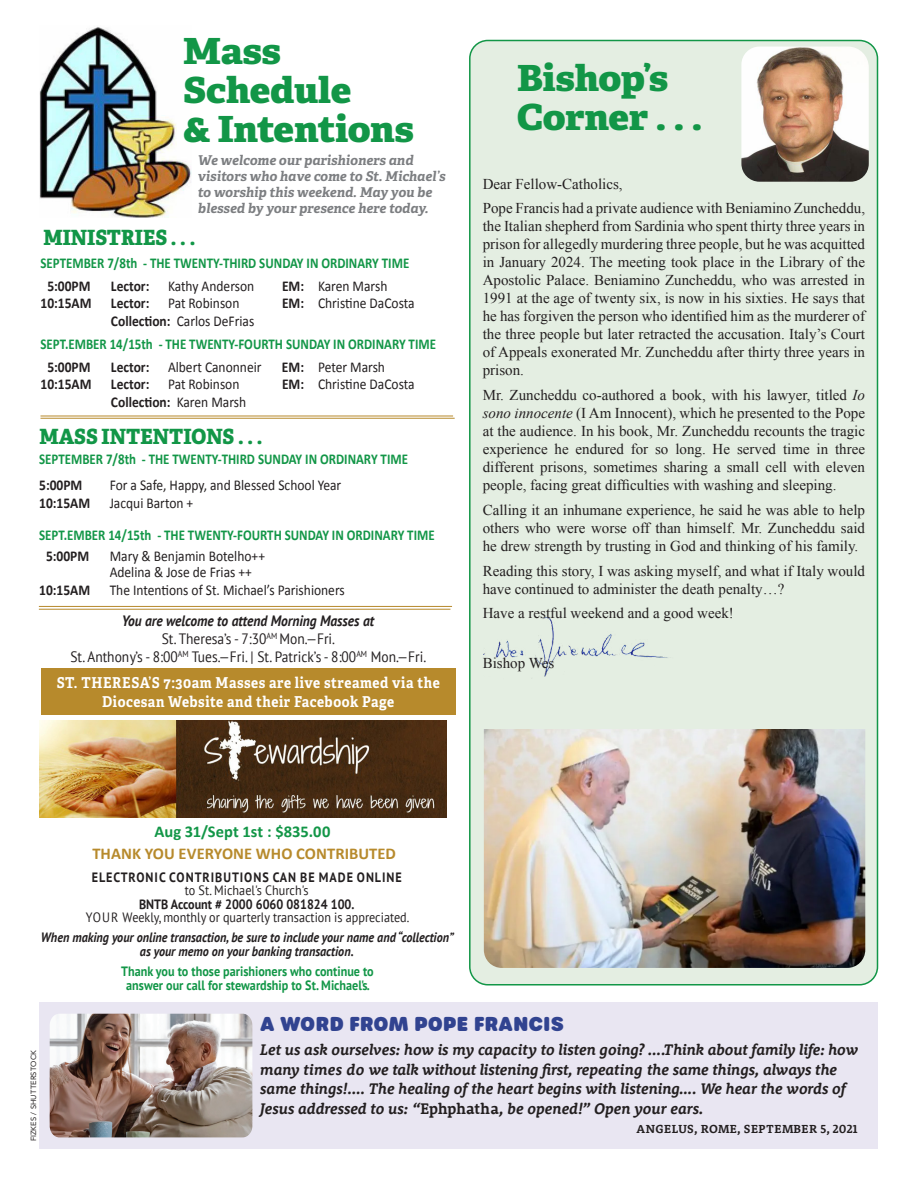
<style>
.page{position:relative;width:918px;height:1188px;background:#fff}
.page>*{position:absolute;margin:0;border:0;box-sizing:border-box;transform-origin:0 0}
.ParaStyle02_Leading_Auto{font:800 36px "Adelle";letter-spacing:-.005em;color:#129647;scale:1.08 1}
.t1{font:800 21px "Adelle";color:#129647;scale:.94 1}
.ParaStyle16_Leading_Auto{font:800 19.5px "Urbane Rounded";color:#314390}
.t2{font:700 16.5px "Calibri";letter-spacing:.005em;color:#b78a2c}
.t3{font:700 16.5px "Calibri";letter-spacing:.005em;color:#129647}
.ParaStyle17_Leading_18_pts{font:italic 700 15.75px/19.5px "Rooney";color:#231f20;scale:.95 1}
.No_Spacing{font:15px/18px "Times New Roman";color:#231f20;text-align:justify}
.t4{font:15px "Calibri";color:#231f20;scale:.9 1}
.t5{font:700 15px "Calibri";color:#129647;scale:.86 1}
.ParaStyle02-Leading_12_1_pts__Align_Left{font:15px "PT Sans";color:#231f20;scale:.9 1}
.t6{font:700 15px/19.5px "Adelle";letter-spacing:.04em;color:#fff;text-align:center;scale:.9 1}
.t7{font:700 15px "Calibri";color:#231f20;scale:.9 1}
.ParaStyle02-Leading_12_1_pts__Align_Left-2{font:italic 700 15px "PT Sans";color:#231f20;scale:.9 1}
.t8{font:italic 700 13.5px/16.2px "Adelle";color:#7c7e81}
.t9{font:italic 700 13.5px/13.5px "PT Sans";color:#231f20;text-align:center;scale:.9 1}
.t10{font:700 13.5px/13.5px "PT Sans";color:#129647;text-align:center;scale:.9 1}
.t11{font:13.5px "PT Sans";color:#231f20;scale:.9 1}
.t12{font:700 13.5px/13.5px "PT Sans";color:#231f20;text-align:center;scale:.9 1}
.t13{font:700 13.5px "PT Sans";letter-spacing:.08em;color:#231f20;scale:.9 1}
.ParaStyle19_Leading_15_pts__FirstLine_80{font:700 12px "Rooney";letter-spacing:.035em;color:#231f20}
.ParaStyle03_Leading_Auto{font:7.5px "Avenir";letter-spacing:.015em;color:#231f20}
.s1{font-weight:700}
.s2{font-weight:400}
.s3{font-style:italic}
.s4{font-style:normal}
</style>
<div class="page">
<div style="left:470px;top:40px;width:408px;height:945px;background:#e4eee2;border-radius:18px"></div>
<div style="left:469px;top:40px;width:409px;height:946px;border:2px solid #129647;border-radius:18px"></div>
<div style="left:41px;top:669px;width:415px;height:46px;background:#b78a2c"></div>
<img style="left:39px;top:27px;width:153px;height:191px">
<hr style="left:39px;top:606px;width:413px;height:1px;background:#b78a2c">
<hr style="left:39px;top:609px;width:411px;height:1px;background:#b78a2c">
<img style="left:741px;top:47px;width:128px;height:135px">
<img style="left:484px;top:617px;width:184px;height:60px">
<hr style="left:40px;top:418px;width:415px;height:1px;background:#b78a2c">
<hr style="left:40px;top:416px;width:413px;height:1px;background:#b78a2c">
<img style="left:40px;top:720px;width:407px;height:98px">
<div style="left:40px;top:1002px;width:838px;height:147px;background:#e9e6f2"></div>
<img style="left:50px;top:1014px;width:202px;height:123px">
<img style="left:484px;top:729px;width:381px;height:239px">
<p class="ParaStyle02_Leading_Auto" style="left:183px;top:28px;width:92px">Mass</p>
<p class="ParaStyle02_Leading_Auto" style="left:183px;top:67px;width:157px">Schedule</p>
<p class="ParaStyle02_Leading_Auto" style="left:183px;top:106px;width:215px">&amp; Intentions</p>
<p class="t8" style="left:198px;top:152px;width:249px">We welcome our parishioners and visitors who have come to St. Michael’s to worship this weekend. May you be blessed by your presence here today.</p>
<p class="t1" style="left:44px;top:224px;width:163px">MINISTRIES . . .</p>
<p class="t5" style="left:40px;top:252px;width:430px">SEPTEMBER 7/8th - THE TWENTY-THIRD SUNDAY IN ORDINARY TIME</p>
<p class="t7" style="left:47px;top:275px;width:50px">5:00PM</p>
<p class="t4" style="left:111px;top:277px;width:161px"><span class="s1">Lector:</span> Kathy Anderson</p>
<p class="t4" style="left:282px;top:277px;width:119px"><span class="s1">EM:</span> Karen Marsh</p>
<p class="t7" style="left:40px;top:292px;width:58px">10:15AM</p>
<p class="t4" style="left:111px;top:293px;width:144px"><span class="s1">Lector:</span> Pat Robinson</p>
<p class="t4" style="left:282px;top:293px;width:149px"><span class="s1">EM:</span> Christine DaCosta</p>
<p class="t4" style="left:111px;top:311px;width:161px"><span class="s1">Collection:</span> Carlos DeFrias</p>
<p class="t5" style="left:40px;top:333px;width:461px">SEPT.EMBER 14/15th - THE TWENTY-FOURTH SUNDAY IN ORDINARY TIME</p>
<p class="t7" style="left:47px;top:356px;width:50px">5:00PM</p>
<p class="t4" style="left:111px;top:358px;width:169px"><span class="s1">Lector:</span> Albert Canonneir</p>
<p class="t4" style="left:282px;top:358px;width:116px"><span class="s1">EM:</span> Peter Marsh</p>
<p class="t7" style="left:40px;top:373px;width:58px">10:15AM</p>
<p class="t4" style="left:111px;top:374px;width:144px"><span class="s1">Lector:</span> Pat Robinson</p>
<p class="t4" style="left:282px;top:374px;width:149px"><span class="s1">EM:</span> Christine DaCosta</p>
<p class="t7" style="left:111px;top:391px;width:152px">Collection: <span class="s2">Karen Marsh</span></p>
<p class="t1" style="left:39px;top:423px;width:239px">MASS INTENTIONS . . .</p>
<p class="t5" style="left:39px;top:448px;width:430px">SEPTEMBER 7/8th - THE TWENTY-THIRD SUNDAY IN ORDINARY TIME</p>
<p class="t7" style="left:39px;top:475px;width:50px">5:00PM</p>
<p class="t4" style="left:110px;top:476px;width:259px">For a Safe, Happy, and Blessed School Year</p>
<p class="t7" style="left:39px;top:493px;width:58px">10:15AM</p>
<p class="t4" style="left:110px;top:494px;width:94px">Jacqui Barton +</p>
<p class="t5" style="left:39px;top:524px;width:461px">SEPT.EMBER 14/15th - THE TWENTY-FOURTH SUNDAY IN ORDINARY TIME</p>
<p class="t7" style="left:46px;top:545px;width:50px">5:00PM</p>
<p class="t4" style="left:110px;top:547px;width:174px">Mary &amp; Benjamin Botelho++</p>
<p class="t4" style="left:110px;top:563px;width:160px">Adelina &amp; Jose de Frias ++</p>
<p class="t7" style="left:39px;top:580px;width:58px">10:15AM</p>
<p class="t4" style="left:110px;top:581px;width:263px">The Intentions of St. Michael’s Parishioners</p>
<p class="ParaStyle02-Leading_12_1_pts__Align_Left-2" style="left:122px;top:611px;width:282px">You are welcome to attend Morning Masses at</p>
<p class="ParaStyle02-Leading_12_1_pts__Align_Left" style="left:162px;top:629px;width:194px">St. Theresa’s - 7:30<sup>AM</sup> Mon.—Fri.</p>
<p class="ParaStyle02-Leading_12_1_pts__Align_Left" style="left:70px;top:647px;width:397px">St. Anthony’s - 8:00<sup>AM</sup> Tues.—Fri. | St. Patrick’s - 8:00<sup>AM</sup> Mon.—Fri.</p>
<p class="t6" style="left:57px;top:673px;width:427px">ST. THERESA’S 7:30am Masses are live streamed via the<br>Diocesan Website and their Facebook Page</p>
<p class="ParaStyle02_Leading_Auto" style="left:517px;top:54px;width:142px">Bishop’s</p>
<p class="ParaStyle02_Leading_Auto" style="left:517px;top:93px;width:173px">Corner . . .</p>
<p class="No_Spacing" style="left:483px;top:174px;width:141px">Dear Fellow-Catholics,</p>
<p class="No_Spacing" style="left:483px;top:199px;width:384px">Pope Francis had a private audience with Beniamino Zuncheddu, the Italian shepherd from Sardinia who spent thirty three years in prison for allegedly murdering three people, but he was acquitted in January 2024. The meeting took place in the Library of the Apostolic Palace. Beniamino Zuncheddu, who was arrested in 1991 at the age of twenty six, is now in his sixties. He says that he has forgiven the person who identified him as the murderer of the three people but later retracted the accusation. Italy’s Court of Appeals exonerated Mr. Zuncheddu after thirty three years in prison.</p>
<p class="No_Spacing" style="left:483px;top:386px;width:384px">Mr. Zuncheddu co-authored a book, with his lawyer, titled <span class="s3">Io sono innocente</span> (I Am Innocent), which he presented to the Pope at the audience. In his book, Mr. Zuncheddu recounts the tragic experience he endured for so long. He served time in three different prisons, sometimes sharing a small cell with eleven people, facing great difficulties with washing and sleeping.</p>
<p class="No_Spacing" style="left:483px;top:501px;width:384px">Calling it an inhumane experience, he said he was able to help others who were worse off than himself. Mr. Zuncheddu said he drew strength by trusting in God and thinking of his family.</p>
<p class="No_Spacing" style="left:483px;top:561px;width:384px">Reading this story, I was asking myself, and what if Italy would have continued to administer the death penalty…?</p>
<p class="No_Spacing" style="left:483px;top:604px;width:253px">Have a restful weekend and a good week!</p>
<p class="No_Spacing" style="left:483px;top:654px;width:73px">Bishop Wes</p>
<p class="t3" style="left:154px;top:820px;width:177px">Aug 31/Sept 1st : $835.00</p>
<p class="t2" style="left:92px;top:842px;width:305px">THANK YOU EVERYONE WHO CONTRIBUTED</p>
<p class="t13" style="left:92px;top:868px;width:346px">ELECTRONIC CONTRIBUTIONS CAN BE MADE ONLINE</p>
<p class="t12" style="left:139px;top:883px;width:241px"><span class="s2">to St. Michael's Church's<br></span>BNTB Account # 2000 6060 081824 100.</p>
<p class="t11" style="left:86px;top:909px;width:361px">YOUR Weekly, monthly or quarterly transaction is appreciated.</p>
<p class="t9" style="left:41px;top:931px;width:460px">When making your online transaction, be sure to include your name and “collection” as your memo on your banking transaction.</p>
<p class="t10" style="left:121px;top:964px;width:282px">Thank you to those parishioners who continue to answer our call for stewardship to St. Michael's.</p>
<p class="ParaStyle03_Leading_Auto" style="left:27px;top:1141px;width:93px;rotate:-90deg">FIZKES / SHUTTERSTOCK</p>
<p class="ParaStyle16_Leading_Auto" style="left:260px;top:1010px;width:305px">A WORD FROM POPE FRANCIS</p>
<p class="ParaStyle17_Leading_18_pts" style="left:260px;top:1040px;width:631px">Let us ask ourselves: how is my capacity to listen going? ....Think about family life: how many times do we talk without listening first, repeating the same things, always the same things!.... The healing of the heart begins with listening…. We hear the words of Jesus addressed to us: “<span class="s4">Ephphatha</span>, be opened!” Open your ears.</p>
<p class="ParaStyle19_Leading_15_pts__FirstLine_80" style="left:636px;top:1121px;width:223px">ANGELUS, ROME, SEPTEMBER 5, 2021</p>
</div>
